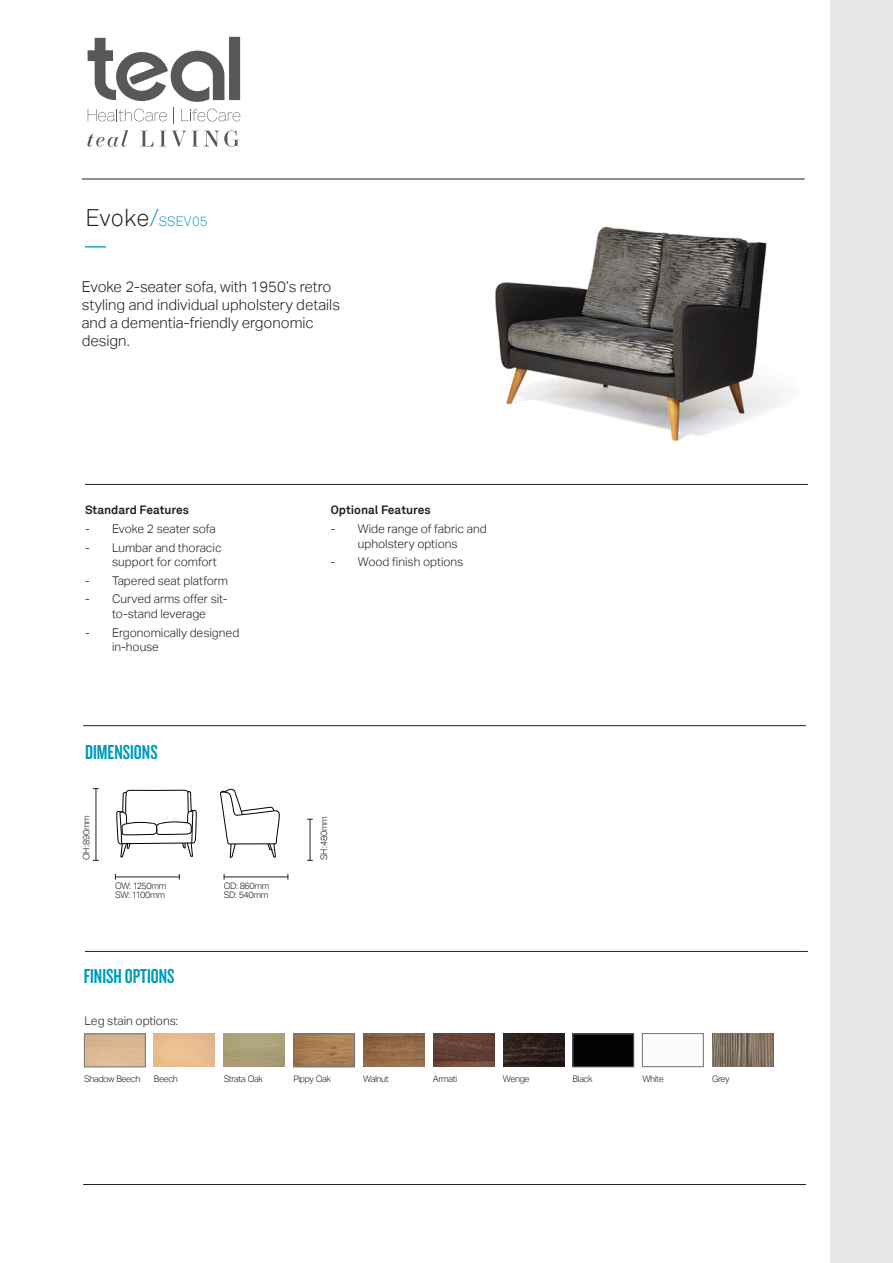
<style>
.page{position:relative;width:893px;height:1263px;background:#fff}
.page>*{position:absolute;margin:0;border:0;box-sizing:border-box;transform-origin:0 0}
.t1{font:21px "Knockout HTF48 Featherweight";color:#009cbc}
.t2{font:21px "Grouch IT Cby BT";color:#009cbc}
.Product_Description{font:300 15px/18px "Aktiv Grotesk";color:#231f20}
.t3{font:300 13.5px "Akkurat";color:#009cbc}
.Body_Text{font:300 12px/14.4px "Aktiv Grotesk";color:#231f20}
.TEXT{font:700 12px "Akkurat";color:#231f20}
.t4{font:300 9px "Aktiv Grotesk";letter-spacing:-.045em;color:#231f20}
.s1{font-size:24px;color:#231f20}
.s2{font-size:24px}
</style>
<div class="page">
<hr style="left:82px;top:179px;width:723px;height:1px;background:#231f20">
<hr style="left:85px;top:484px;width:723px;height:1px;background:#231f20">
<hr style="left:83px;top:725px;width:723px;height:1px;background:#231f20">
<hr style="left:85px;top:951px;width:723px;height:1px;background:#231f20">
<hr style="left:83px;top:1184px;width:723px;height:1px;background:#231f20">
<svg style="left:88px;top:37px;width:152px;height:86px"></svg>
<svg style="left:87px;top:130px;width:41px;height:17px"></svg>
<svg style="left:141px;top:131px;width:12px;height:15px"></svg>
<svg style="left:159px;top:131px;width:39px;height:16px"></svg>
<svg style="left:204px;top:130px;width:35px;height:17px"></svg>
<div style="left:831px;top:0;width:62px;height:1263px;background:#e6e7e9"></div>
<img style="left:495px;top:226px;width:291px;height:216px">
<div style="left:84px;top:1034px;width:62px;height:33px;border:1px solid #6d7578"></div>
<img style="left:224px;top:1033px;width:61px;height:34px">
<img style="left:295px;top:1036px;width:58px;height:29px">
<div style="left:293px;top:1034px;width:62px;height:33px;border:1px solid #6d7578"></div>
<img style="left:433px;top:1033px;width:61px;height:34px">
<img style="left:363px;top:1033px;width:61px;height:34px">
<img style="left:503px;top:1033px;width:61px;height:34px">
<div style="left:575px;top:1036px;width:57px;height:29px;background:#030303"></div>
<div style="left:573px;top:1034px;width:61px;height:33px;border:1px solid #6d7578"></div>
<img style="left:712px;top:1033px;width:61px;height:34px">
<div style="left:642px;top:1033px;width:61px;height:34px;border:1px solid #6d7578"></div>
<hr style="left:115px;top:877px;width:64px;height:1px;background:#231f20">
<hr style="left:96px;top:788px;width:1px;height:72px;background:#231f20">
<svg style="left:220px;top:789px;width:60px;height:68px"></svg>
<svg style="left:117px;top:790px;width:79px;height:68px"></svg>
<hr style="left:224px;top:877px;width:64px;height:1px;background:#231f20">
<hr style="left:310px;top:819px;width:1px;height:41px;background:#231f20">
<p class="t3" style="left:85px;top:213px;width:124px"><span class="s1">Evoke</span><span class="s2">/</span>SSEV05</p>
<p class="t2" style="left:85px;top:231px;width:22px">—</p>
<p class="Product_Description" style="left:82px;top:278px;width:260px">Evoke 2-seater sofa, with 1950’s retro styling and individual upholstery details and a dementia-friendly ergonomic design.</p>
<p class="TEXT" style="left:85px;top:503px;width:106px">Standard Features</p>
<p class="Body_Text" style="left:85px;top:522px;width:132px">- Evoke 2 seater sofa</p>
<p class="Body_Text" style="left:112px;top:540px;width:111px;text-indent:-27px">- Lumbar and thoracic support for comfort</p>
<p class="Body_Text" style="left:85px;top:573px;width:145px">- Tapered seat platform</p>
<p class="Body_Text" style="left:85px;top:592px;width:144px;text-align:center">- Curved arms offer sit&shy;to-stand leverage</p>
<p class="Body_Text" style="left:112px;top:625px;width:129px;text-indent:-27px">- Ergonomically designed in-house</p>
<p class="t1" style="left:85px;top:741px;width:74px">DIMENSIONS</p>
<p class="t4" style="left:81px;top:860px;width:47px;rotate:-90deg">OH : 890mm</p>
<p class="t4" style="left:115px;top:880px;width:53px">OW: 1250mm</p>
<p class="t4" style="left:115px;top:889px;width:51px">SW: 1100mm</p>
<p class="t1" style="left:84px;top:965px;width:92px">FINISH OPTIONS</p>
<p class="Body_Text" style="left:84px;top:1014px;width:95px">Leg stain options:</p>
<p class="t4" style="left:224px;top:880px;width:47px">OD: 860mm</p>
<p class="t4" style="left:224px;top:889px;width:46px">SD: 540mm</p>
<p class="TEXT" style="left:331px;top:503px;width:101px">Optional Features</p>
<p class="Body_Text" style="left:331px;top:522px;width:158px;text-align:center">- Wide range of fabric and upholstery options</p>
<p class="Body_Text" style="left:331px;top:555px;width:134px">- Wood finish options</p>
<p class="t4" style="left:319px;top:860px;width:46px;rotate:-90deg">SH : 480mm</p>
<p class="t4" style="left:84px;top:1074px;width:58px">Shadow Beech</p>
<p class="t4" style="left:154px;top:1074px;width:25px">Beech</p>
<p class="t4" style="left:224px;top:1074px;width:41px">Strata Oak</p>
<p class="t4" style="left:293px;top:1074px;width:39px">Pippy Oak</p>
<p class="t4" style="left:363px;top:1074px;width:27px">Walnut</p>
<p class="t4" style="left:433px;top:1074px;width:26px">Armati</p>
<p class="t4" style="left:503px;top:1074px;width:28px">Wenge</p>
<p class="t4" style="left:573px;top:1074px;width:21px">Black</p>
<p class="t4" style="left:642px;top:1074px;width:23px">White</p>
<p class="t4" style="left:712px;top:1074px;width:19px">Grey</p>
</div>
